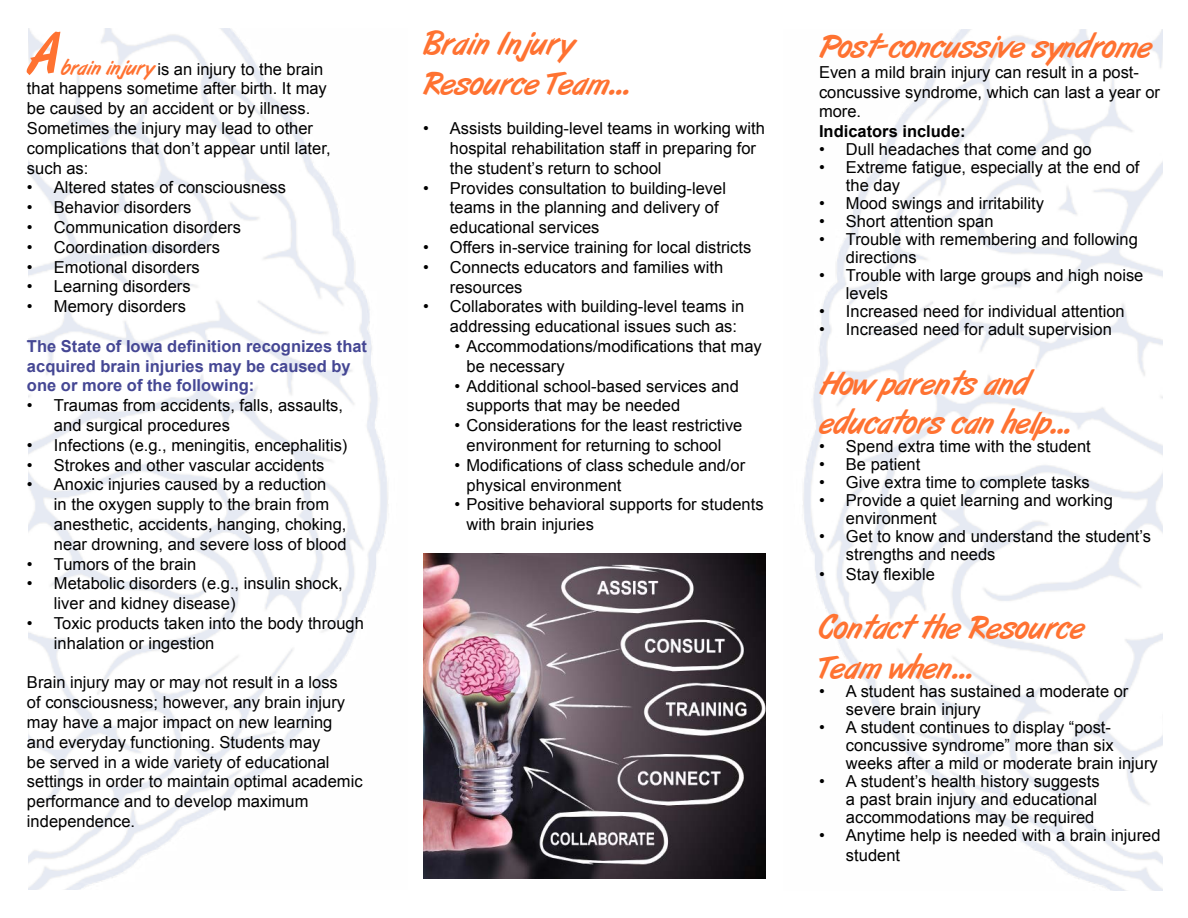
<style>
.page{position:relative;width:1188px;height:918px;background:#fff}
.page>*{position:absolute;margin:0;border:0;box-sizing:border-box;transform-origin:0 0}
.t1{font:57px "Art Brush";color:#ff7231}
.t2{font:33px/39.6px "Art Brush";color:#ff7231}
.t3{font:16.5px/19.8px "Arial";color:#000}
.t4{font:700 16.5px/19.8px "Arial";color:#454794}
.t5{font:700 16.5px "Arial";color:#000}
.s1{font-family:"Art Brush";font-size:21px;color:#ff7231}
</style>
<div class="page">
<img style="left:803px;top:29px;width:359px;height:862px">
<img style="left:28px;top:28px;width:360px;height:862px">
<img style="left:423px;top:554px;width:342px;height:325px">
<h1 class="t1" style="left:27px;top:24px;width:31px">A</h1>
<p class="t3" style="left:27px;top:59px;width:305px;text-indent:34px"><span class="s1">brain injury</span> is an injury to the brain that happens sometime after birth. It may be caused by an accident or by illness.<br>Sometimes the injury may lead to other complications that don’t appear until later, such as:</p>
<p class="t3" style="left:27px;top:178px;width:261px">• Altered states of consciousness</p>
<p class="t3" style="left:27px;top:198px;width:166px">• Behavior disorders</p>
<p class="t3" style="left:27px;top:217px;width:216px">• Communication disorders</p>
<p class="t3" style="left:27px;top:237px;width:194px">• Coordination disorders</p>
<p class="t3" style="left:27px;top:257px;width:174px">• Emotional disorders</p>
<p class="t3" style="left:27px;top:277px;width:165px">• Learning disorders</p>
<p class="t3" style="left:27px;top:297px;width:161px">• Memory disorders</p>
<p class="t4" style="left:27px;top:337px;width:342px">The State of Iowa definition recognizes that acquired brain injuries may be caused by one or more of the following:</p>
<p class="t3" style="left:54px;top:396px;width:291px;text-indent:-27px">• Traumas from accidents, falls, assaults, and surgical procedures</p>
<p class="t3" style="left:27px;top:435px;width:322px">• Infections (e.g., meningitis, encephalitis)</p>
<p class="t3" style="left:27px;top:455px;width:299px">• Strokes and other vascular accidents</p>
<p class="t3" style="left:54px;top:475px;width:294px;text-indent:-27px">• Anoxic injuries caused by a reduction<br>in the oxygen supply to the brain from anesthetic, accidents, hanging, choking, near drowning, and severe loss of blood</p>
<p class="t3" style="left:27px;top:554px;width:171px">• Tumors of the brain</p>
<p class="t3" style="left:54px;top:574px;width:290px;text-indent:-27px">• Metabolic disorders (e.g., insulin shock, liver and kidney disease)</p>
<p class="t3" style="left:54px;top:613px;width:312px;text-indent:-27px">• Toxic products taken into the body through inhalation or ingestion</p>
<p class="t3" style="left:27px;top:673px;width:337px">Brain injury may or may not result in a loss<br>of consciousness; however, any brain injury may have a major impact on new learning and everyday functioning. Students may<br>be served in a wide variety of educational settings in order to maintain optimal academic performance and to develop maximum independence.</p>
<h2 class="t2" style="left:423px;top:25px;width:208px">Brain Injury<br>Resource Team...</h2>
<p class="t3" style="left:450px;top:119px;width:316px;text-indent:-27px">• Assists building-level teams in working with hospital rehabilitation staff in preparing for the student’s return to school</p>
<p class="t3" style="left:450px;top:178px;width:278px;text-indent:-27px">• Provides consultation to building-level teams in the planning and delivery of educational services</p>
<p class="t3" style="left:423px;top:237px;width:330px">• Offers in-service training for local districts</p>
<p class="t3" style="left:450px;top:257px;width:275px;text-indent:-27px">• Connects educators and families with resources</p>
<p class="t3" style="left:450px;top:297px;width:296px;text-indent:-27px">• Collaborates with building-level teams in addressing educational issues such as:</p>
<p class="t3" style="left:466px;top:336px;width:297px;text-indent:-12px">• Accommodations/modifications that may be necessary</p>
<p class="t3" style="left:466px;top:376px;width:274px;text-indent:-12px">• Additional school-based services and supports that may be needed</p>
<p class="t3" style="left:454px;top:416px;width:290px;text-align:center">• Considerations for the least restrictive environment for returning to school</p>
<p class="t3" style="left:466px;top:455px;width:280px;text-indent:-12px">• Modifications of class schedule and/or physical environment</p>
<p class="t3" style="left:466px;top:495px;width:299px;text-indent:-12px">• Positive behavioral supports for students with brain injuries</p>
<h2 class="t2" style="left:819px;top:28px;width:334px">Post-concussive syndrome</h2>
<p class="t3" style="left:819px;top:62px;width:343px">Even a mild brain injury can result in a post&shy;concussive syndrome, which can last a year or more.</p>
<p class="t5" style="left:819px;top:120px;width:148px">Indicators include:</p>
<p class="t3" style="left:819px;top:140px;width:274px">• Dull headaches that come and go</p>
<p class="t3" style="left:846px;top:159px;width:295px;line-height:18px;text-indent:-27px">• Extreme fatigue, especially at the end of the day</p>
<p class="t3" style="left:819px;top:194px;width:227px">• Mood swings and irritability</p>
<p class="t3" style="left:819px;top:212px;width:176px">• Short attention span</p>
<p class="t3" style="left:846px;top:231px;width:293px;line-height:18px;text-indent:-27px">• Trouble with remembering and following directions</p>
<p class="t3" style="left:846px;top:267px;width:299px;line-height:18px;text-indent:-27px">• Trouble with large groups and high noise levels</p>
<p class="t3" style="left:819px;top:302px;width:307px">• Increased need for individual attention</p>
<p class="t3" style="left:819px;top:320px;width:294px">• Increased need for adult supervision</p>
<h2 class="t2" style="left:819px;top:364px;width:253px">How parents and educators can help...</h2>
<p class="t3" style="left:819px;top:437px;width:273px">• Spend extra time with the student</p>
<p class="t3" style="left:819px;top:455px;width:103px">• Be patient</p>
<p class="t3" style="left:819px;top:473px;width:272px">• Give extra time to complete tasks</p>
<p class="t3" style="left:846px;top:492px;width:268px;line-height:18px;text-indent:-27px">• Provide a quiet learning and working environment</p>
<p class="t3" style="left:846px;top:528px;width:307px;line-height:18px;text-indent:-27px">• Get to know and understand the student’s strengths and needs</p>
<p class="t3" style="left:819px;top:564px;width:117px">• Stay flexible</p>
<h2 class="t2" style="left:819px;top:609px;width:267px">Contact the Resource<br>Team when...</h2>
<p class="t3" style="left:846px;top:682px;width:284px;line-height:18px;text-indent:-27px">• A student has sustained a moderate or severe brain injury</p>
<p class="t3" style="left:846px;top:718px;width:313px;line-height:18px;text-indent:-27px">• A student continues to display “post&shy;concussive syndrome” more than six weeks after a mild or moderate brain injury</p>
<p class="t3" style="left:846px;top:772px;width:255px;line-height:18px;text-indent:-27px">• A student’s health history suggests a past brain injury and educational accommodations may be required</p>
<p class="t3" style="left:846px;top:825px;width:316px;text-indent:-27px">• Anytime help is needed with a brain injured student</p>
</div>
